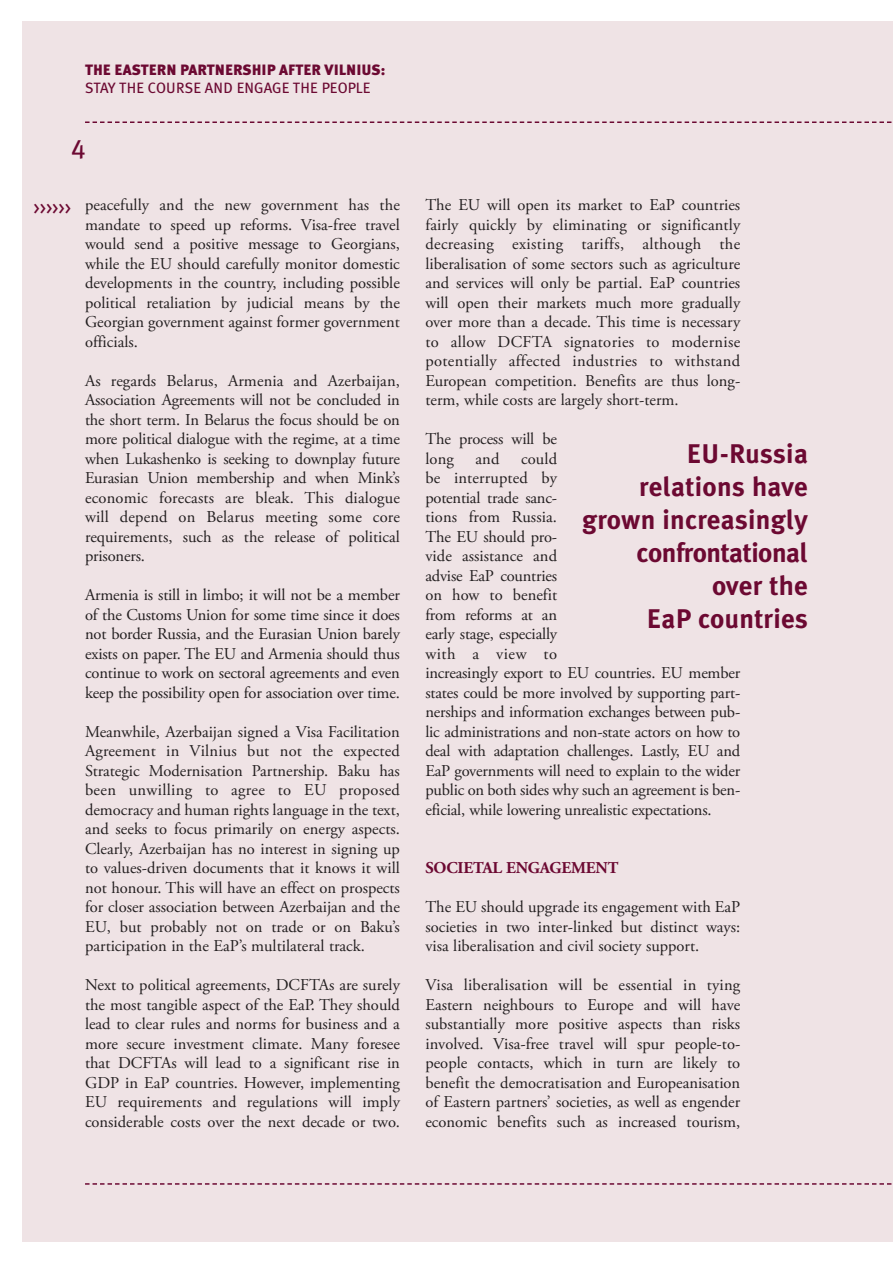
<style>
.page{position:relative;width:893px;height:1263px;background:#fff}
.page>*{position:absolute;margin:0;border:0;box-sizing:border-box;transform-origin:0 0}
.t1{font:700 27px/33px "Meta Plus";letter-spacing:.01em;color:#6c0932;text-align:right}
.t2{font:27px "Meta Plus Book Caps";color:#6c0932}
.t3{font:18px "Meta Plus Book Caps";color:#6c0932}
.t4{font:16.5px/19.5px "Adobe Garamond Pro";letter-spacing:-.01em;color:#231f20;text-align:justify}
.t5{font:700 16.5px "Adobe Garamond Pro";letter-spacing:-.01em;color:#6c0932}
.t6{font:900 15px "Meta Plus";color:#6c0932}
.t7{font:15px "Meta Plus";color:#6c0932}
</style>
<div class="page">
<div style="left:22px;top:22px;width:871px;height:1220px;background:#efe3e5"></div>
<svg style="left:85px;top:121px;width:807px;height:2px"></svg>
<svg style="left:85px;top:1183px;width:807px;height:2px"></svg>
<p class="t6" style="left:85px;top:61px;width:302px">THE EASTERN PARTNERSHIP AFTER VILNIUS:</p>
<p class="t7" style="left:85px;top:79px;width:287px">STAY THE COURSE AND ENGAGE THE PEOPLE</p>
<h1 class="t2" style="left:71px;top:133px;width:16px">4</h1>
<p class="t3" style="left:34px;top:197px;width:39px">&gt;&gt;&gt;&gt;&gt;&gt;</p>
<p class="t4" style="left:85px;top:196px;width:316px">peacefully and the new government has the mandate to speed up reforms. Visa-free travel would send a positive message to Georgians, while the EU should carefully monitor domestic developments in the country, including possible political retaliation by judicial means by the Georgian government against former government officials.</p>
<p class="t4" style="left:85px;top:372px;width:316px">As regards Belarus, Armenia and Azerbaijan, Association Agreements will not be concluded in the short term. In Belarus the focus should be on more political dialogue with the regime, at a time when Lukashenko is seeking to downplay future Eurasian Union membership and when Mink’s economic forecasts are bleak. This dialogue will depend on Belarus meeting some core requirements, such as the release of political prisoners.</p>
<p class="t4" style="left:85px;top:586px;width:316px">Armenia is still in limbo; it will not be a member of the Customs Union for some time since it does not border Russia, and the Eurasian Union barely exists on paper. The EU and Armenia should thus continue to work on sectoral agreements and even keep the possibility open for association over time.</p>
<p class="t4" style="left:85px;top:723px;width:316px">Meanwhile, Azerbaijan signed a Visa Facilitation Agreement in Vilnius but not the expected Strategic Modernisation Partnership. Baku has been unwilling to agree to EU proposed democracy and human rights language in the text, and seeks to focus primarily on energy aspects.<br>Clearly, Azerbaijan has no interest in signing up to values-driven documents that it knows it will not honour. This will have an effect on prospects for closer association between Azerbaijan and the EU, but probably not on trade or on Baku’s participation in the EaP’s multilateral track.</p>
<p class="t4" style="left:85px;top:976px;width:316px">Next to political agreements, DCFTAs are surely the most tangible aspect of the EaP. They should lead to clear rules and norms for business and a more secure investment climate. Many foresee that DCFTAs will lead to a significant rise in GDP in EaP countries. However, implementing EU requirements and regulations will imply considerable costs over the next decade or two.</p>
<p class="t4" style="left:425px;top:196px;width:316px">The EU will open its market to EaP countries fairly quickly by eliminating or significantly decreasing existing tariffs, although the liberalisation of some sectors such as agriculture and services will only be partial. EaP countries will open their markets much more gradually over more than a decade. This time is necessary to allow DCFTA signatories to modernise potentially affected industries to withstand European competition. Benefits are thus long&shy;term, while costs are largely short-term.</p>
<p class="t4" style="left:425px;top:430px;width:133px">The process will be long</p>
<h1 class="t1" style="left:582px;top:438px;width:227px">EU-Russia relations have grown increasingly confrontational over the<br>EaP countries</h1>
<p class="t4" style="left:425px;top:450px;width:316px;text-align:left;text-indent:96px">could<br>be interrupted by<br>potential trade sanc-<br>tions from Russia.<br>The EU should pro-<br>vide assistance and<br>advise EaP countries<br>on how to benefit<br>from reforms at an<br>early stage, especially<br>with a view to<br>increasingly export to EU countries. EU member states could be more involved by supporting part&shy;nerships and information exchanges between pub&shy;lic administrations and non-state actors on how to deal with adaptation challenges. Lastly, EU and<br>EaP governments will need to explain to the wider public on both sides why such an agreement is ben&shy;eficial, while lowering unrealistic expectations.</p>
<p class="t4" style="left:475px;top:450px;width:25px">and</p>
<p class="t5" style="left:425px;top:861px;width:194px">SOCIETAL ENGAGEMENT</p>
<p class="t4" style="left:425px;top:898px;width:316px">The EU should upgrade its engagement with EaP societies in two inter-linked but distinct ways: visa liberalisation and civil society support.</p>
<p class="t4" style="left:425px;top:976px;width:316px">Visa liberalisation will be essential in tying Eastern neighbours to Europe and will have substantially more positive aspects than risks involved. Visa-free travel will spur people-to&shy;people contacts, which in turn are likely to benefit the democratisation and Europeanisation of Eastern partners’ societies, as well as engender economic benefits such as increased tourism,</p>
</div>
